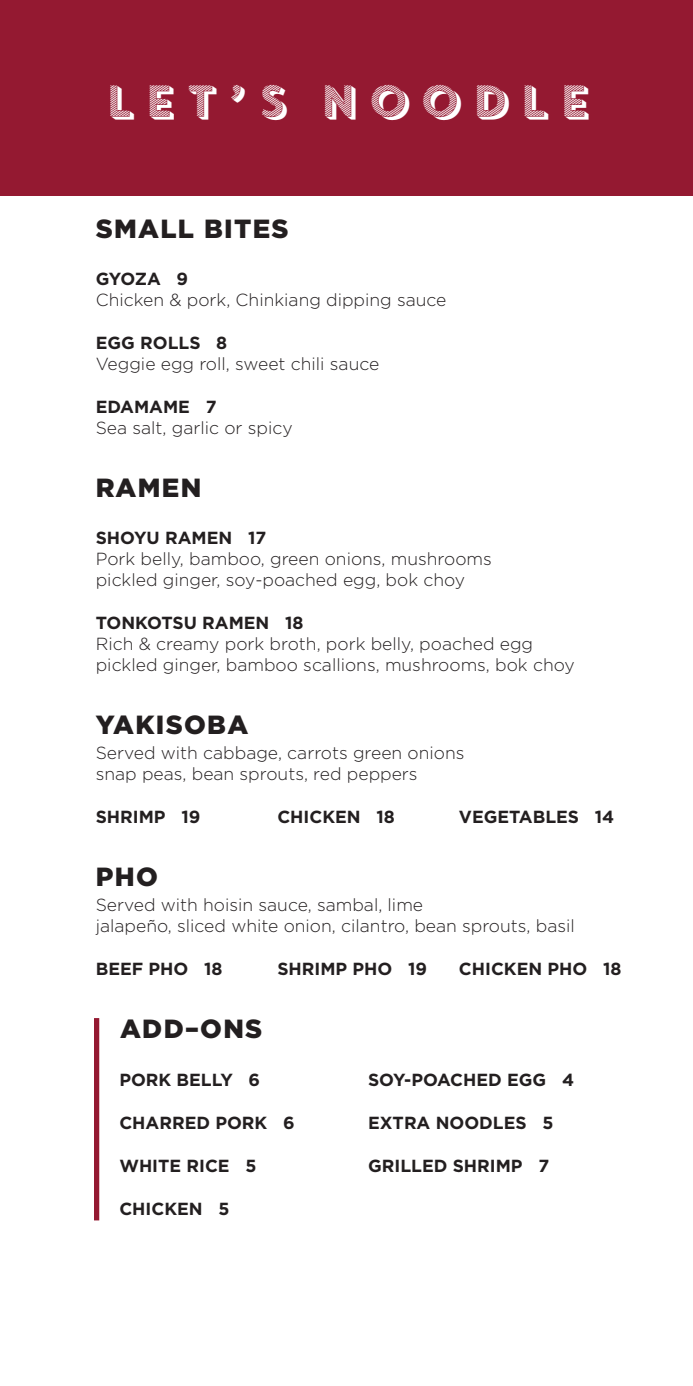
<style>
.page{position:relative;width:693px;height:1386px;background:#fff}
.page>*{position:absolute;margin:0;border:0;box-sizing:border-box;transform-origin:0 0}
.t1{font:43.75px "Core Circus Pierrot 3";letter-spacing:.16em;color:#fff}
.SUBHEAD{font:900 26.25px "Gotham";letter-spacing:.05em;color:#231f20}
.DESCRIPTION{font:300 17.5px/21px "Gotham";color:#231f20}
.ITEM{font:700 17.5px "Gotham";color:#231f20}
</style>
<div class="page">
<div style="left:0;top:0;width:693px;height:195px;background:#941931"></div>
<div style="left:94px;top:1018px;width:5px;height:202px;background:#941931"></div>
<p class="t1" style="left:103px;top:71px;width:489px">LET’S NOODLE</p>
<p class="SUBHEAD" style="left:96px;top:210px;width:194px">SMALL BITES</p>
<p class="ITEM" style="left:96px;top:267px;width:94px">GYOZA 9</p>
<p class="DESCRIPTION" style="left:96px;top:289px;width:352px">Chicken &amp; pork, Chinkiang dipping sauce</p>
<p class="ITEM" style="left:96px;top:331px;width:133px">EGG ROLLS 8</p>
<p class="DESCRIPTION" style="left:96px;top:353px;width:285px">Veggie egg roll, sweet chili sauce</p>
<p class="ITEM" style="left:96px;top:395px;width:122px">EDAMAME 7</p>
<p class="DESCRIPTION" style="left:96px;top:417px;width:198px">Sea salt, garlic or spicy</p>
<p class="SUBHEAD" style="left:96px;top:470px;width:107px">RAMEN</p>
<p class="ITEM" style="left:96px;top:526px;width:172px">SHOYU RAMEN 17</p>
<p class="DESCRIPTION" style="left:96px;top:548px;width:398px">Pork belly, bamboo, green onions, mushrooms pickled ginger, soy-poached egg, bok choy</p>
<p class="ITEM" style="left:96px;top:611px;width:209px">TONKOTSU RAMEN 18</p>
<p class="DESCRIPTION" style="left:96px;top:633px;width:480px">Rich &amp; creamy pork broth, pork belly, poached egg pickled ginger, bamboo scallions, mushrooms, bok choy</p>
<p class="SUBHEAD" style="left:96px;top:707px;width:154px">YAKISOBA</p>
<p class="DESCRIPTION" style="left:96px;top:742px;width:370px">Served with cabbage, carrots green onions snap peas, bean sprouts, red peppers</p>
<p class="ITEM" style="left:96px;top:806px;width:106px">SHRIMP 19</p>
<p class="ITEM" style="left:277px;top:806px;width:119px">CHICKEN 18</p>
<p class="ITEM" style="left:459px;top:806px;width:157px">VEGETABLES 14</p>
<p class="SUBHEAD" style="left:96px;top:859px;width:64px">PHO</p>
<p class="DESCRIPTION" style="left:96px;top:894px;width:481px">Served with hoisin sauce, sambal, lime<br>jalapeño, sliced white onion, cilantro, bean sprouts, basil</p>
<p class="ITEM" style="left:96px;top:958px;width:128px">BEEF PHO 18</p>
<p class="ITEM" style="left:277px;top:958px;width:151px">SHRIMP PHO 19</p>
<p class="ITEM" style="left:459px;top:958px;width:164px">CHICKEN PHO 18</p>
<p class="SUBHEAD" style="left:120px;top:1011px;width:144px">ADD–ONS</p>
<p class="ITEM" style="left:119px;top:1068px;width:142px">PORK BELLY 6</p>
<p class="ITEM" style="left:119px;top:1111px;width:177px">CHARRED PORK 6</p>
<p class="ITEM" style="left:119px;top:1154px;width:139px">WHITE RICE 5</p>
<p class="ITEM" style="left:119px;top:1197px;width:112px">CHICKEN 5</p>
<p class="ITEM" style="left:368px;top:1068px;width:207px">SOY-POACHED EGG 4</p>
<p class="ITEM" style="left:368px;top:1111px;width:187px">EXTRA NOODLES 5</p>
<p class="ITEM" style="left:368px;top:1154px;width:183px">GRILLED SHRIMP 7</p>
</div>
